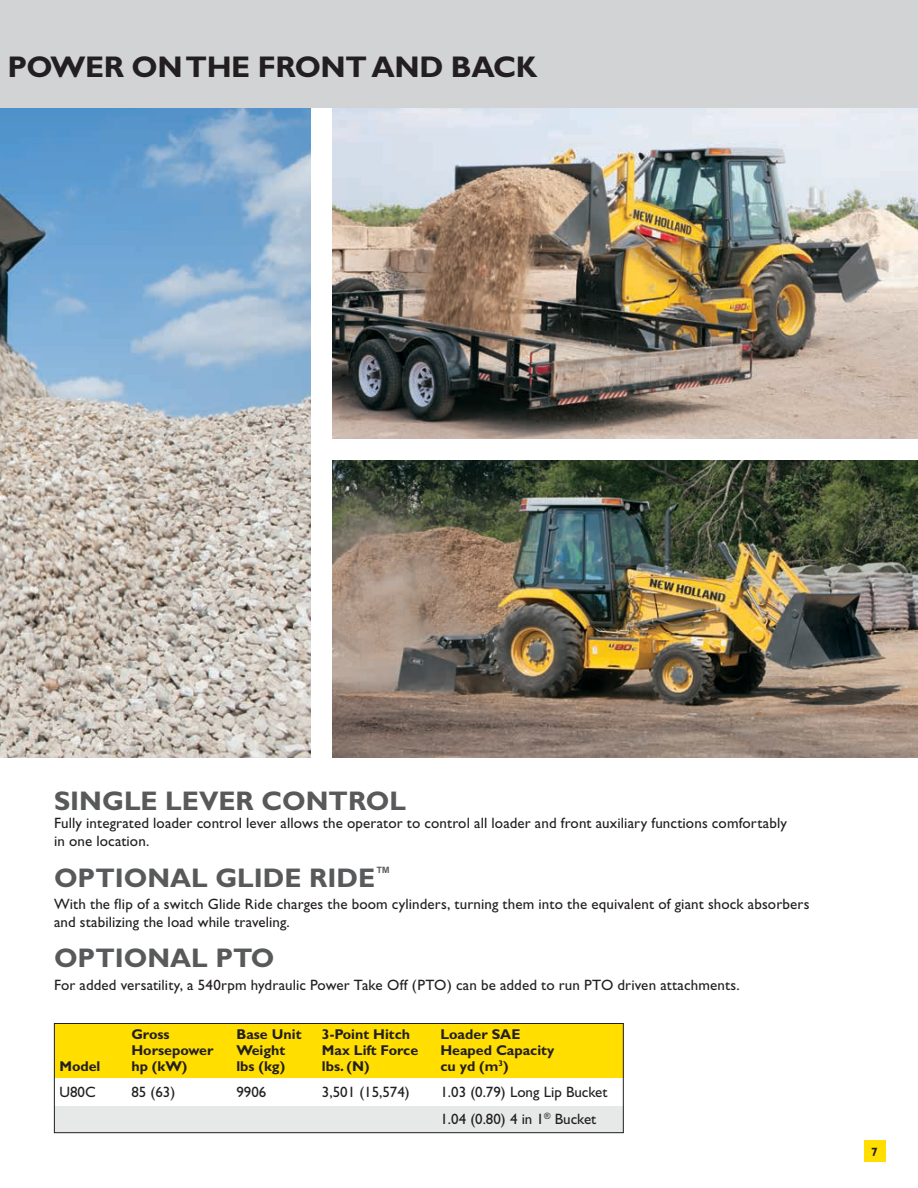
<style>
.page{position:relative;width:918px;height:1188px;background:#fff}
.page>*{position:absolute;margin:0;border:0;box-sizing:border-box;transform-origin:0 0}
.t1{font:700 30px "Gill Sans";letter-spacing:-.015em;color:#231f20}
.t2{font:700 27px "Gill Sans";color:#58595b}
.t3{font:15px/18px "Gill Sans";letter-spacing:.005em;color:#231f20}
.t4{font:700 14.25px "Gill Sans";color:#231f20}
.t5{font:700 12px "Gill Sans";color:#231f20}
</style>
<div class="page">
<img style="left:0;top:108px;width:310px;height:649px">
<div style="left:864px;top:1141px;width:21px;height:21px;background:#ffde00"></div>
<div style="left:0;top:0;width:918px;height:108px;background:#d1d3d4"></div>
<img style="left:333px;top:108px;width:585px;height:330px">
<img style="left:333px;top:460px;width:585px;height:297px">
<div style="left:54px;top:1023px;width:570px;height:55px;background:#ffde00"></div>
<div style="left:54px;top:1107px;width:570px;height:26px;background:#e7e8e8"></div>
<div style="left:54px;top:1023px;width:570px;height:110px;border:1px solid #231f20"></div>
<h1 class="t1" style="left:7px;top:49px;width:532px">POWER ON THE FRONT AND BACK</h1>
<h2 class="t2" style="left:54px;top:785px;width:354px">SINGLE LEVER CONTROL</h2>
<p class="t3" style="left:54px;top:814px;width:735px">Fully integrated loader control lever allows the operator to control all loader and front auxiliary functions comfortably in one location.</p>
<h2 class="t2" style="left:54px;top:861px;width:339px">OPTIONAL GLIDE RIDE<sup>™</sup></h2>
<p class="t3" style="left:54px;top:895px;width:757px">With the flip of a switch Glide Ride charges the boom cylinders, turning them into the equivalent of giant shock absorbers and stabilizing the load while traveling.</p>
<h2 class="t2" style="left:54px;top:942px;width:222px">OPTIONAL PTO</h2>
<p class="t3" style="left:54px;top:976px;width:687px">For added versatility, a 540rpm hydraulic Power Take Off (PTO) can be added to run PTO driven attachments.</p>
<p class="t4" style="left:131px;top:1026px;width:40px">Gross</p>
<p class="t4" style="left:236px;top:1026px;width:67px">Base Unit</p>
<p class="t4" style="left:322px;top:1026px;width:90px">3-Point Hitch</p>
<p class="t4" style="left:440px;top:1026px;width:82px">Loader SAE</p>
<p class="t4" style="left:131px;top:1042px;width:84px">Horsepower</p>
<p class="t4" style="left:236px;top:1042px;width:50px">Weight</p>
<p class="t4" style="left:322px;top:1042px;width:98px">Max Lift Force</p>
<p class="t4" style="left:440px;top:1042px;width:115px">Heaped Capacity</p>
<p class="t4" style="left:59px;top:1057px;width:43px">Model</p>
<p class="t4" style="left:131px;top:1057px;width:58px">hp (kW)</p>
<p class="t4" style="left:236px;top:1057px;width:50px">lbs (kg)</p>
<p class="t4" style="left:322px;top:1057px;width:49px">lbs. (N)</p>
<p class="t4" style="left:440px;top:1057px;width:70px">cu yd (m<sup>3</sup>)</p>
<p class="t3" style="left:59px;top:1083px;width:38px">U80C</p>
<p class="t3" style="left:131px;top:1083px;width:45px">85 (63)</p>
<p class="t3" style="left:236px;top:1083px;width:31px">9906</p>
<p class="t3" style="left:322px;top:1083px;width:89px">3,501 (15,574)</p>
<p class="t3" style="left:440px;top:1079px;width:169px;line-height:26.4px">1.03 (0.79) Long Lip Bucket<br>1.04 (0.80) 4 in 1<sup>®</sup> Bucket</p>
<p class="t5" style="left:871px;top:1145px;width:8px">7</p>
</div>
